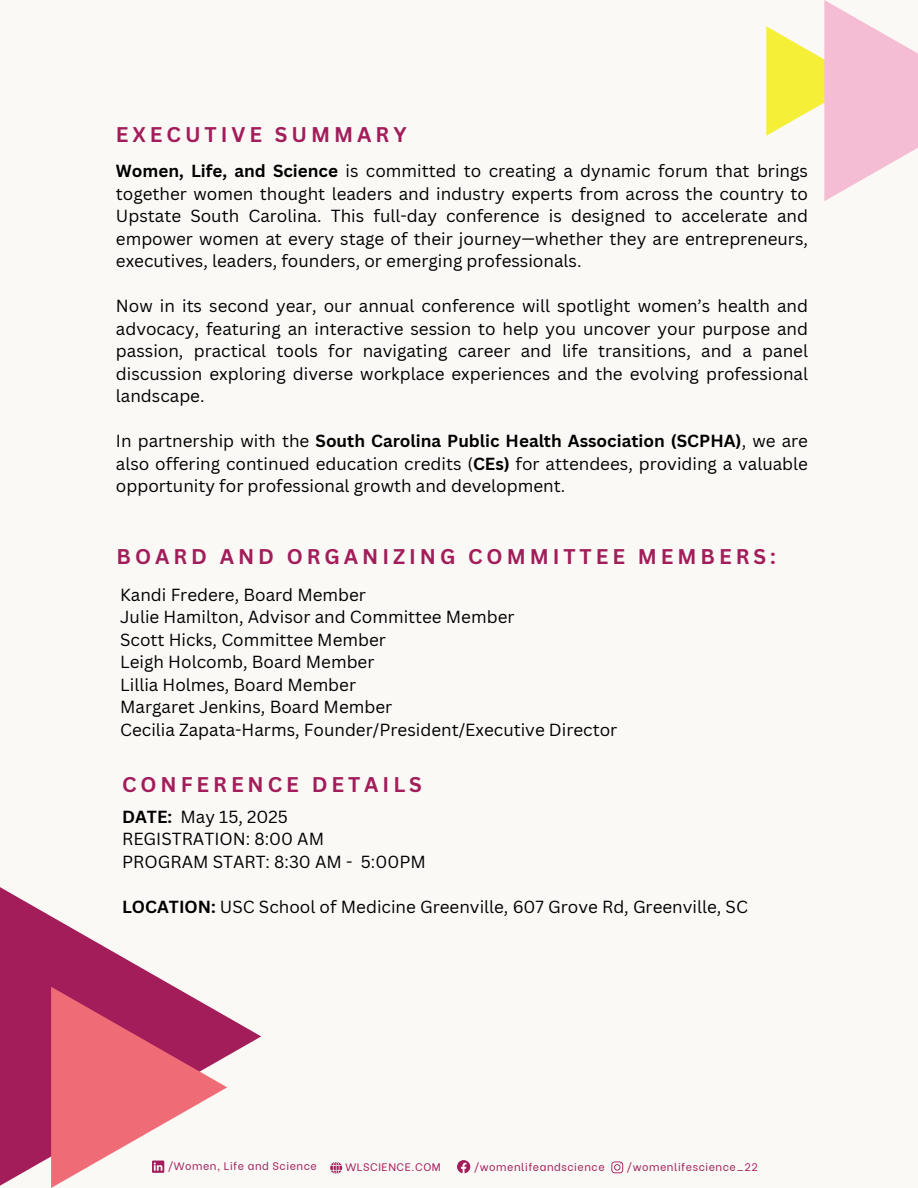
<style>
.page{position:relative;width:918px;height:1188px;background:#faf9f6}
.page>*{position:absolute;margin:0;border:0;box-sizing:border-box;transform-origin:0 0}
.t1{font:700 20.7px "Canva Sans";letter-spacing:.19em;color:#a21d5a}
.t2{font:17.1px/22.5px "Canva Sans";color:#000;text-align:justify}
.t3{font:10.8px "Be Vietnam";letter-spacing:.05em;color:#a21d5a}
.s1{font-weight:700}
</style>
<div class="page">
<svg style="left:0;top:887px;width:261px;height:299px"></svg>
<svg style="left:766px;top:26px;width:58px;height:110px"></svg>
<svg style="left:824px;top:0;width:94px;height:201px;fill:#f5bdd4"></svg>
<svg style="left:51px;top:987px;width:176px;height:201px"></svg>
<svg style="left:330px;top:1162px;width:12px;height:12px"></svg>
<svg style="left:457px;top:1160px;width:13px;height:13px"></svg>
<svg style="left:611px;top:1161px;width:12px;height:12px"></svg>
<h1 class="t1" style="left:116px;top:120px;width:292px">EXECUTIVE SUMMARY</h1>
<h1 class="t2" style="left:116px;top:160px;width:694px"><span class="s1">Women, Life, and Science</span> is committed to creating a dynamic forum that brings together women thought leaders and industry experts from across the country to Upstate South Carolina. This full-day conference is designed to accelerate and empower women at every stage of their journey—whether they are entrepreneurs, executives, leaders, founders, or emerging professionals.</h1>
<h2 class="t2" style="left:116px;top:295px;width:694px">Now in its second year, our annual conference will spotlight women’s health and advocacy, featuring an interactive session to help you uncover your purpose and passion, practical tools for navigating career and life transitions, and a panel discussion exploring diverse workplace experiences and the evolving professional landscape.</h2>
<p class="t2" style="left:116px;top:430px;width:694px">In partnership with the <span class="s1">South Carolina Public Health Association (SCPHA)</span>, we are also offering continued education credits (<span class="s1">CEs)</span> for attendees, providing a valuable opportunity for professional growth and development.</p>
<h1 class="t1" style="left:117px;top:541px;width:661px">BOARD AND ORGANIZING COMMITTEE MEMBERS:</h1>
<h2 class="t2" style="left:120px;top:583px;width:396px;text-align:left">Kandi Fredere, Board Member<br>Julie Hamilton, Advisor and Committee Member<br>Scott Hicks, Committee Member<br>Leigh Holcomb, Board Member<br>Lillia Holmes, Board Member<br>Margaret Jenkins, Board Member</h2>
<h2 class="t2" style="left:120px;top:718px;width:499px">Cecilia Zapata-Harms, Founder/President/Executive Director</h2>
<p class="t1" style="left:122px;top:770px;width:301px">CONFERENCE DETAILS</p>
<h2 class="t2" style="left:122px;top:805px;width:305px;text-align:left"><span class="s1">DATE:</span> May 15, 2025<br>REGISTRATION: 8:00 AM<br>PROGRAM START: 8:30 AM - 5:00PM</h2>
<h2 class="t2" style="left:122px;top:895px;width:627px"><span class="s1">LOCATION:</span> USC School of Medicine Greenville, 607 Grove Rd, Greenville, SC</h2>
<p class="t3" style="left:168px;top:1157px;width:151px">/Women, Life and Science</p>
<p class="t3" style="left:346px;top:1158px;width:97px">WLSCIENCE.COM</p>
<p class="t3" style="left:474px;top:1158px;width:133px">/womenlifeandscience</p>
<p class="t3" style="left:627px;top:1158px;width:133px">/womenlifescience_22</p>
</div>
